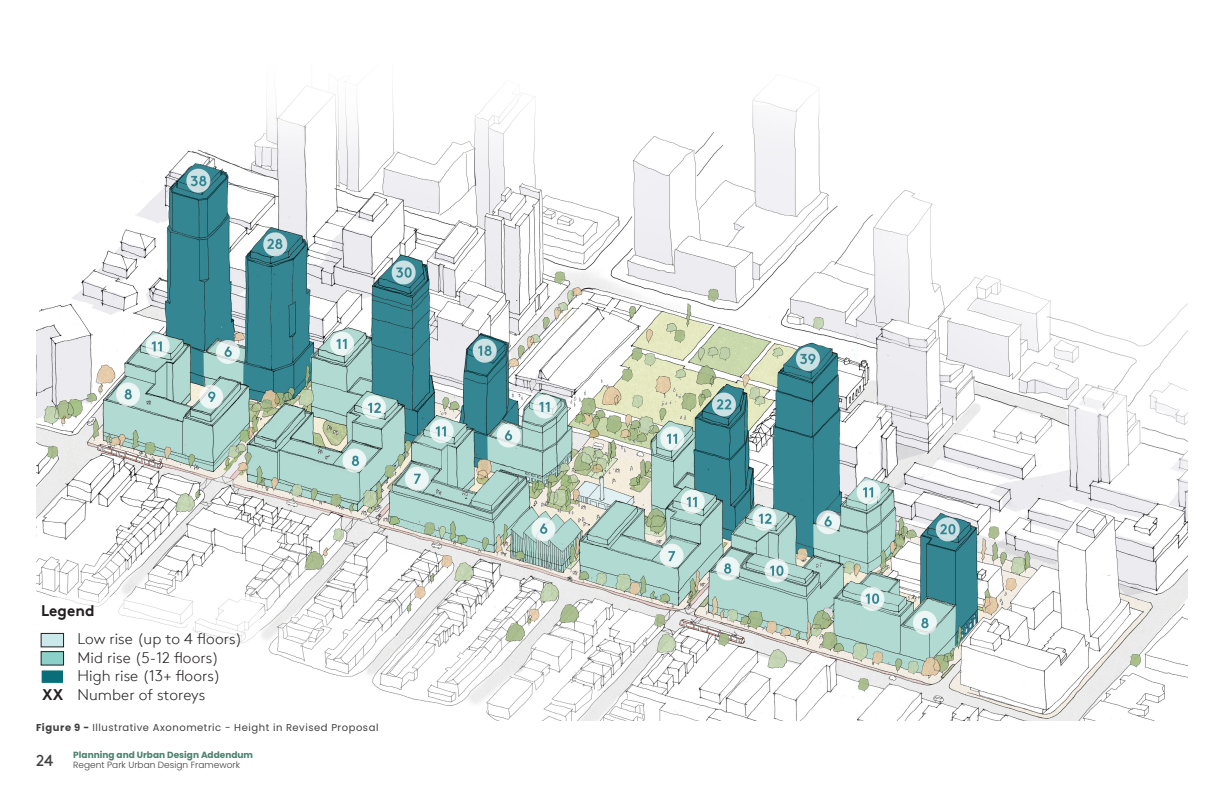
<style>
.page{position:relative;width:1224px;height:792px;background:#fff}
.page>*{position:absolute;margin:0;border:0;box-sizing:border-box;transform-origin:0 0}
.t1{font:16px "Brown TT";color:#414042}
.t2{font:300 15.5px/18.5px "Brown TT";color:#231f20}
.t3{font:700 15.5px "Brown TT";color:#231f20}
._3_Figure_Caption__i{font:10px "Poppins";letter-spacing:.055em;color:#414042}
.t4{font:700 9px "Poppins";color:#4d806f}
.t5{font:300 9px "Poppins";color:#414042}
.s1{font-weight:700}
</style>
<div class="page">
<img style="left:36px;top:80px;width:1152px;height:641px">
<div style="left:36px;top:597px;width:224px;height:111px;background:#fff"></div>
<div style="left:41px;top:633px;width:23px;height:14px;background:#cbe9ea"></div>
<div style="left:41px;top:633px;width:23px;height:14px;border:1px solid #231f20"></div>
<div style="left:41px;top:652px;width:23px;height:13px;background:#8bd1c7"></div>
<div style="left:41px;top:651px;width:23px;height:14px;border:1px solid #231f20"></div>
<div style="left:41px;top:670px;width:23px;height:13px;background:#096e79"></div>
<div style="left:41px;top:670px;width:23px;height:14px;border:1px solid #fff"></div>
<p class="t3" style="left:41px;top:601px;width:55px">Legend</p>
<p class="t3" style="left:42px;top:686px;width:23px">XX</p>
<p class="t2" style="left:78px;top:630px;width:166px">Low rise (up to 4 floors)<br>Mid rise (5-12 floors)<br>High rise (13+ floors)<br>Number of storeys</p>
<p class="_3_Figure_Caption__i" style="left:36px;top:722px;width:344px"><span class="s1">Figure 9 -</span> Illustrative Axonometric - Height in Revised Proposal</p>
<p class="t1" style="left:36px;top:751px;width:19px">24</p>
<p class="t4" style="left:73px;top:750px;width:181px">Planning and Urban Design Addendum</p>
<p class="t5" style="left:73px;top:760px;width:168px">Regent Park Urban Design Framework</p>
</div>
